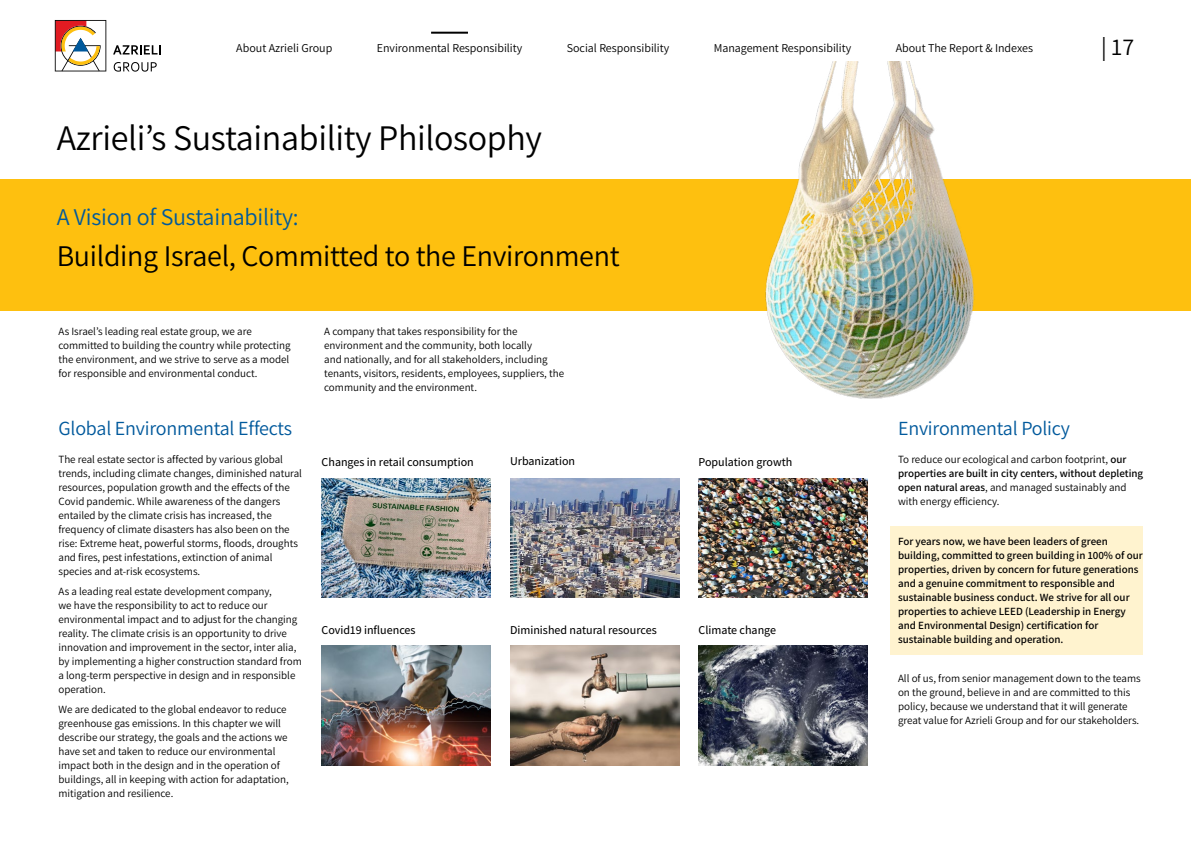
<style>
.page{position:relative;width:1191px;height:842px;background:#fff}
.page>*{position:absolute;margin:0;border:0;box-sizing:border-box;transform-origin:0 0}
.t1{font:36px "Assistant";letter-spacing:-.01em;color:#000}
.t2{font:30px "Assistant";letter-spacing:-.01em;color:#000}
.t3{font:24px "Assistant";letter-spacing:-.01em;color:#00599c}
.t4{font:24px "Assistant";color:#000}
.t5{font:20px "Assistant";letter-spacing:-.01em;color:#00599c}
.t6{font:12px "Assistant";color:#000}
.t7{font:500 12px "Assistant";color:#000}
.t8{font:11px/14px "Assistant";color:#000}
.t9{font:600 11px/14px "Assistant";color:#000}
.s1{font-weight:600}
</style>
<div class="page">
<hr style="left:431px;top:32px;width:37px;height:2px;background:#000">
<svg style="left:55px;top:20px;width:51px;height:51px"></svg>
<svg style="left:113px;top:45px;width:48px;height:9px"></svg>
<svg style="left:114px;top:62px;width:43px;height:10px"></svg>
<div style="left:0;top:179px;width:1191px;height:131px;background:#fec00f"></div>
<img style="left:743px;top:62px;width:245px;height:337px">
<img style="left:698px;top:646px;width:169px;height:119px">
<img style="left:510px;top:646px;width:169px;height:119px">
<img style="left:321px;top:646px;width:169px;height:119px">
<img style="left:321px;top:478px;width:169px;height:120px">
<img style="left:698px;top:478px;width:169px;height:120px">
<img style="left:510px;top:478px;width:169px;height:120px">
<div style="left:890px;top:526px;width:252px;height:128px;background:#fff3cf"></div>
<p class="t6" style="left:236px;top:40px;width:98px">About Azrieli Group</p>
<p class="t6" style="left:377px;top:40px;width:147px">Environmental Responsibility</p>
<p class="t6" style="left:567px;top:40px;width:104px">Social Responsibility</p>
<p class="t6" style="left:713px;top:40px;width:139px">Management Responsibility</p>
<p class="t6" style="left:895px;top:40px;width:139px">About The Report &amp; Indexes</p>
<h3 class="t4" style="left:1101px;top:30px;width:35px">|17</h3>
<h1 class="t1" style="left:57px;top:113px;width:487px">Azrieli s’ Sustainability Philosophy</h1>
<h3 class="t3" style="left:57px;top:201px;width:243px">A Vision of Sustainability:</h3>
<h2 class="t2" style="left:57px;top:236px;width:564px">Building Israel, Committed to the Environment</h2>
<p class="t8" style="left:58px;top:324px;width:234px">As Israel s’ leading real estate group, we are committed to building the country while protecting the environment, and we strive to serve as a model for responsible and environmental conduct.</p>
<p class="t8" style="left:324px;top:324px;width:241px">A company that takes responsibility for the environment and the community, both locally<br>and nationally, and for all stakeholders, including tenants, visitors, residents, employees, suppliers, the community and the environment.</p>
<h3 class="t5" style="left:58px;top:415px;width:235px">Global Environmental Effects</h3>
<h3 class="t5" style="left:898px;top:415px;width:174px">Environmental Policy</h3>
<p class="t8" style="left:58px;top:452px;width:245px">The real estate sector is affected by various global trends, including climate changes, diminished natural resources, population growth and the effects of the Covid pandemic. While awareness of the dangers entailed by the climate crisis has increased, the frequency of climate disasters has also been on the rise: Extreme heat, powerful storms, floods, droughts and fires, pest infestations, extinction of animal species and at-risk ecosystems.</p>
<p class="t8" style="left:58px;top:584px;width:245px">As a leading real estate development company,<br>we have the responsibility to act to reduce our environmental impact and to adjust for the changing reality. The climate crisis is an opportunity to drive innovation and improvement in the sector, inter alia, by implementing a higher construction standard from a long-term perspective in design and in responsible operation.</p>
<p class="t8" style="left:58px;top:701px;width:232px">We are dedicated to the global endeavor to reduce greenhouse gas emissions In. this chapter we will describe our strategy, the goals and the actions we have set and taken to reduce our environmental impact both in the design and in the operation of buildings, all in keeping with action for adaptation, mitigation and resilience.</p>
<p class="t7" style="left:321px;top:454px;width:154px">Changes in retail consumption</p>
<p class="t7" style="left:321px;top:621px;width:95px">Covid19 influences</p>
<p class="t7" style="left:510px;top:453px;width:67px">Urbanization</p>
<p class="t7" style="left:510px;top:621px;width:148px">Diminished natural resources</p>
<p class="t7" style="left:698px;top:454px;width:95px">Population growth</p>
<p class="t7" style="left:698px;top:621px;width:79px">Climate change</p>
<p class="t8" style="left:898px;top:452px;width:247px">To reduce our ecological and carbon footprint, <span class="s1">our properties are built in city centers, without depleting open natural areas</span>, and managed sustainably and with energy efficiency.</p>
<p class="t9" style="left:898px;top:533px;width:246px">For years now, we have been leaders of green building, committed to green building in 100% of our properties, driven by concern for future generations and a genuine commitment to responsible and sustainable business conduct. We strive for all our properties to achieve LEED (Leadership in Energy and Environmental Design) certification for sustainable building and operation.</p>
<p class="t8" style="left:898px;top:671px;width:244px">All of us, from senior management down to the teams on the ground, believe in and are committed to this policy, because we understand that it will generate great value for Azrieli Group and for our stakeholders.</p>
</div>
